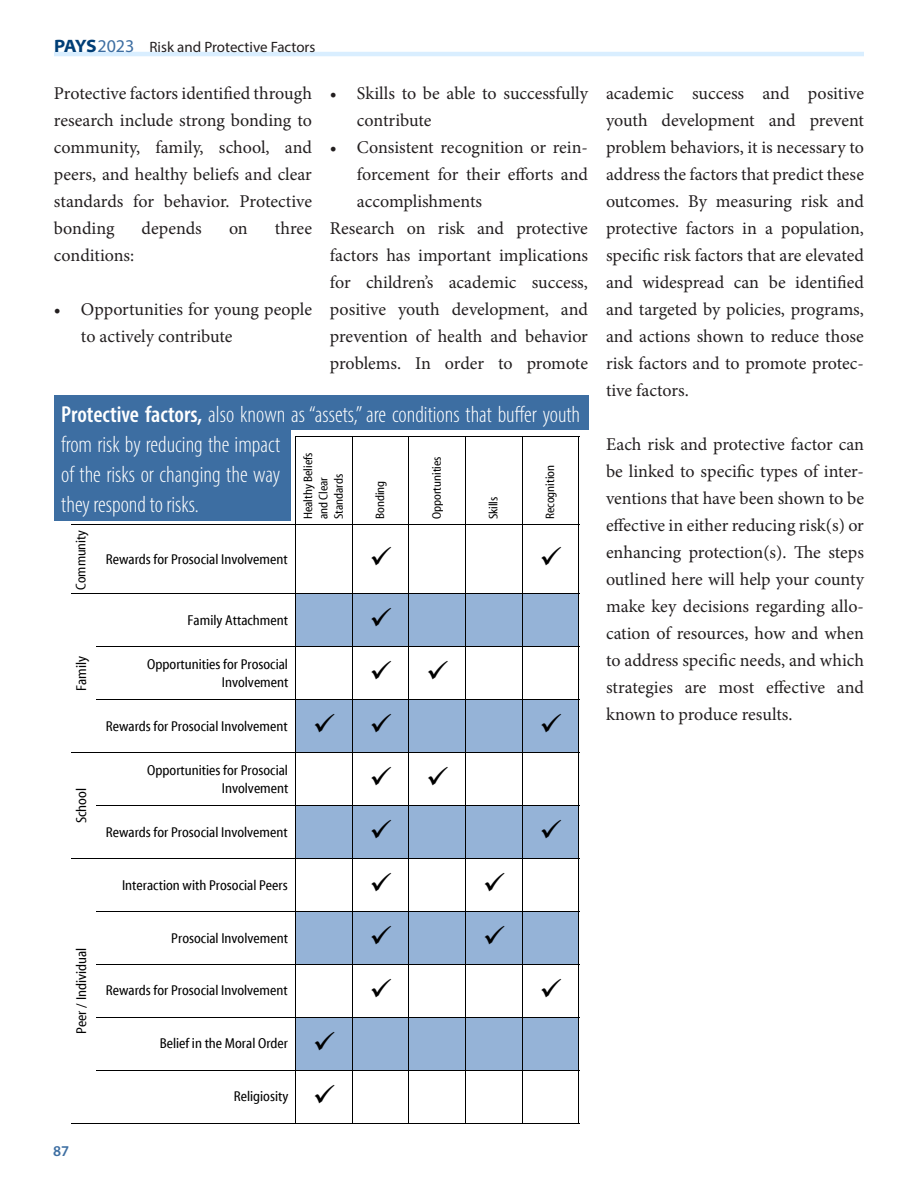
<style>
.page{position:relative;width:918px;height:1188px;background:#fff}
.page>*{position:absolute;margin:0;border:0;box-sizing:border-box;transform-origin:0 0}
.t1{font:300 condensed 23.25px/30px "Myriad Pro";color:#fff}
.t2{font:18px/27px "Minion Pro";letter-spacing:-.005em;color:#231f20;text-align:justify}
.t3{font:15px "Myriad Pro";color:#231f20}
.t4{font:600 15px "Myriad Pro";color:#3d6ea2}
.t5{font:14.55px/17.5px "Myriad Web Pro Condensed";color:#000;text-align:right}
.t6{font:13.95px "Myriad Web Pro Condensed";color:#000}
.t7{font:12.45px/15.1px "Myriad Web Pro Condensed";color:#000}
.s1{font-weight:700;font-stretch:semi-expanded;font-size:18px;color:#003e76}
.s2{font-size:18px;color:#3d6ea2}
.s3{font-weight:600}
</style>
<div class="page">
<div style="left:295px;top:594px;width:284px;height:53px;background:#95b3d7"></div>
<div style="left:295px;top:700px;width:284px;height:53px;background:#95b3d7"></div>
<div style="left:295px;top:806px;width:284px;height:53px;background:#95b3d7"></div>
<div style="left:295px;top:911px;width:284px;height:53px;background:#95b3d7"></div>
<div style="left:295px;top:1017px;width:284px;height:53px;background:#95b3d7"></div>
<hr style="left:295px;top:436px;width:1px;height:688px;background:#000">
<hr style="left:352px;top:437px;width:1px;height:687px;background:#000">
<hr style="left:408px;top:437px;width:1px;height:687px;background:#000">
<hr style="left:465px;top:437px;width:1px;height:687px;background:#000">
<hr style="left:522px;top:437px;width:1px;height:687px;background:#000">
<hr style="left:578px;top:437px;width:1px;height:687px;background:#000">
<hr style="left:296px;top:436px;width:283px;height:1px;background:#000">
<hr style="left:71px;top:524px;width:508px;height:1px;background:#000">
<hr style="left:71px;top:594px;width:508px;height:1px;background:#000">
<hr style="left:96px;top:646px;width:483px;height:1px;background:#000">
<hr style="left:96px;top:699px;width:483px;height:1px;background:#000">
<hr style="left:71px;top:752px;width:508px;height:1px;background:#000">
<hr style="left:96px;top:805px;width:483px;height:1px;background:#000">
<hr style="left:71px;top:858px;width:508px;height:1px;background:#000">
<hr style="left:96px;top:911px;width:483px;height:1px;background:#000">
<hr style="left:96px;top:964px;width:483px;height:1px;background:#000">
<hr style="left:96px;top:1017px;width:483px;height:1px;background:#000">
<hr style="left:96px;top:1070px;width:483px;height:1px;background:#000">
<hr style="left:71px;top:1123px;width:508px;height:1px;background:#000">
<div style="left:250px;top:395px;width:339px;height:35px;background:#3d6ea2"></div>
<div style="left:54px;top:395px;width:237px;height:126px;background:#3d6ea2"></div>
<hr style="left:54px;top:52px;width:810px;height:4px;background:#d9eeff">
<p class="t3" style="left:54px;top:38px;width:263px"><span class="s1">PAYS</span><span class="s2">2023</span> Risk and Protective Factors</p>
<p class="t2" style="left:54px;top:80px;width:260px">Protective factors identified through research include strong bonding to community, family, school, and peers, and healthy beliefs and clear standards for behavior. Protective bonding</p>
<p class="t2" style="left:142px;top:215px;width:62px">depends</p>
<p class="t2" style="left:229px;top:215px;width:20px">on</p>
<p class="t2" style="left:275px;top:215px;width:39px">three</p>
<p class="t2" style="left:54px;top:242px;width:82px">conditions:</p>
<p class="t2" style="left:81px;top:296px;width:232px;text-indent:-27px">• Opportunities for young people to actively contribute</p>
<p class="t2" style="left:357px;top:80px;width:233px;text-indent:-27px">• Skills to be able to successfully contribute</p>
<p class="t2" style="left:330px;top:134px;width:259px">• Consistent recognition or rein-</p>
<p class="t2" style="left:357px;top:161px;width:233px">forcement for their efforts and</p>
<p class="t2" style="left:357px;top:188px;width:127px">accomplishments</p>
<p class="t2" style="left:330px;top:215px;width:259px">Research on risk and protective</p>
<p class="t2" style="left:330px;top:242px;width:259px">factors has important implications</p>
<p class="t2" style="left:330px;top:269px;width:259px">for children’s academic success,</p>
<p class="t2" style="left:330px;top:296px;width:259px">positive youth development, and</p>
<p class="t2" style="left:330px;top:323px;width:259px">prevention of health and behavior</p>
<p class="t2" style="left:330px;top:350px;width:260px">problems. In order to promote</p>
<p class="t1" style="left:61px;top:399px;width:521px"><span class="s3">Protective factors,</span> also known as “assets,” are conditions that buffer youth from risk by reducing the impact<br>of the risks or changing the way<br>they respond to risks.</p>
<p class="t7" style="left:301px;top:519px;width:68px;rotate:-90deg">Healthy Beliefs and Clear<br>Standards</p>
<p class="t7" style="left:429px;top:519px;width:64px;rotate:-90deg">Opportunities</p>
<p class="t7" style="left:543px;top:519px;width:56px;rotate:-90deg">Recognition</p>
<p class="t7" style="left:373px;top:519px;width:40px;rotate:-90deg">Bonding</p>
<p class="t7" style="left:486px;top:519px;width:24px;rotate:-90deg">Skills</p>
<p class="t6" style="left:74px;top:590px;width:61px;rotate:-90deg">Community</p>
<p class="t5" style="left:73px;top:691px;width:37px;rotate:-90deg">Family</p>
<p class="t5" style="left:73px;top:823px;width:37px;rotate:-90deg">School</p>
<p class="t5" style="left:73px;top:1034px;width:88px;rotate:-90deg">Peer / Individual</p>
<p class="t4" style="left:53px;top:1141px;width:18px">87</p>
<p class="t5" style="left:106px;top:551px;width:183px">Rewards for Prosocial Involvement</p>
<p class="t5" style="left:188px;top:612px;width:102px">Family Attachment</p>
<p class="t5" style="left:147px;top:656px;width:143px">Opportunities for Prosocial<br>Involvement</p>
<p class="t5" style="left:106px;top:718px;width:288px">Rewards for Prosocial Involvement ✓ ✓</p>
<p class="t5" style="left:147px;top:762px;width:143px">Opportunities for Prosocial<br>Involvement</p>
<p class="t5" style="left:106px;top:823px;width:183px">Rewards for Prosocial Involvement</p>
<p class="t5" style="left:122px;top:876px;width:167px">Interaction with Prosocial Peers</p>
<p class="t5" style="left:171px;top:929px;width:118px">Prosocial Involvement</p>
<p class="t5" style="left:106px;top:982px;width:183px">Rewards for Prosocial Involvement</p>
<p class="t5" style="left:160px;top:1035px;width:177px">Belief in the Moral Order ✓</p>
<p class="t5" style="left:234px;top:1088px;width:103px">Religiosity ✓</p>
<p class="t2" style="left:606px;top:80px;width:260px">academic success and positive youth development and prevent problem behaviors, it is necessary to address the factors that predict these outcomes. By measuring risk and protective factors in a population, specific risk factors that are elevated and widespread can be identified and targeted by policies, programs, and actions shown to reduce those risk factors and to promote protec&shy;tive factors.</p>
<p class="t2" style="left:606px;top:431px;width:260px">Each risk and protective factor can be linked to specific types of inter&shy;ventions that have been shown to be effective in either reducing risk(s) or enhancing protection(s). The steps outlined here will help your county make key decisions regarding allo&shy;cation of resources, how and when to address specific needs, and which strategies are most effective and known to produce results.</p>
</div>
